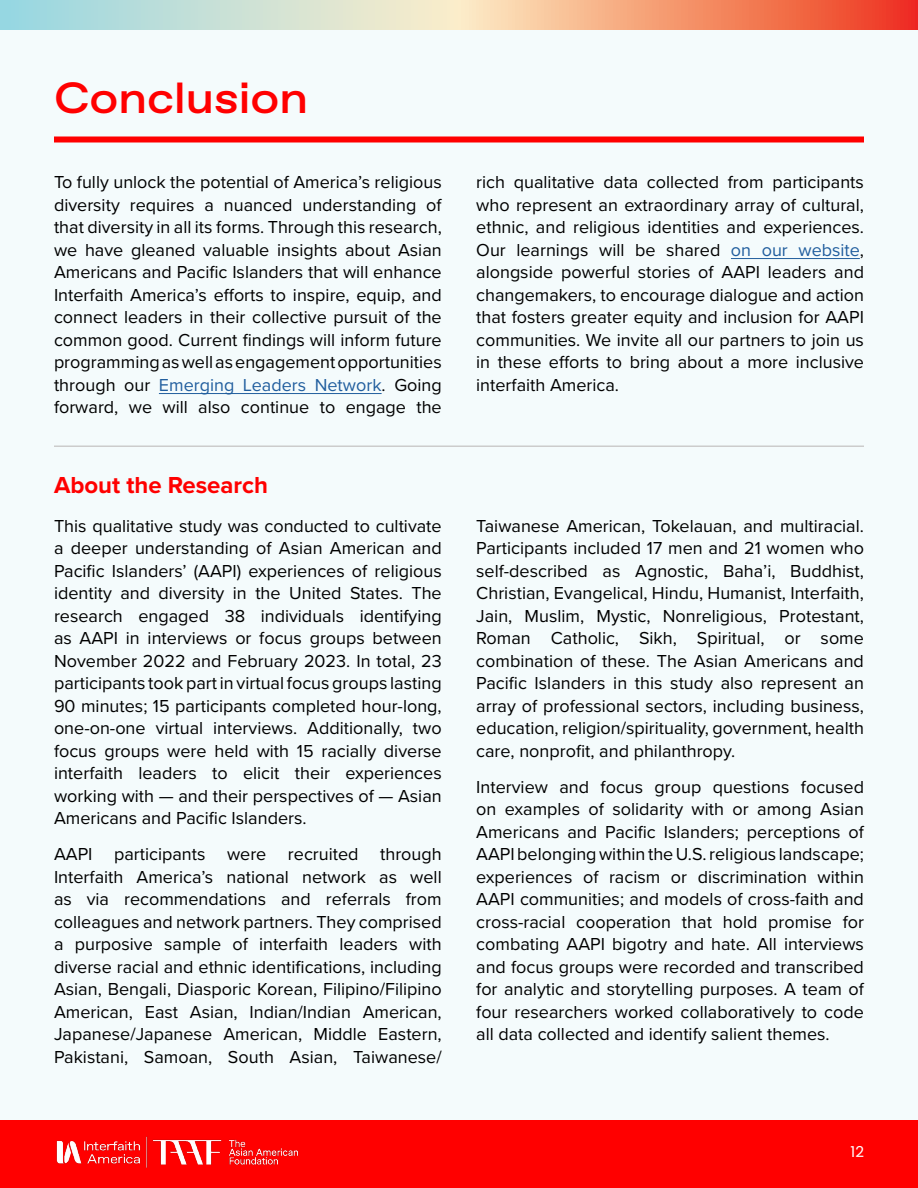
<style>
.page{position:relative;width:918px;height:1188px;background:#f4fbfc}
.page>*{position:absolute;margin:0;border:0;box-sizing:border-box;transform-origin:0 0}
.t1{font:500 43.5px "ABC Favorit Extended";color:#f00}
.t2{font:700 24px "Proxima Nova";color:#f00}
.t3{font:18px/22.5px "Proxima Nova";color:#000;text-align:justify}
.t4{font:15px "Poppins";color:#fff}
.s1{color:#215e9e}
</style>
<div class="page">
<svg style="left:0;top:0;width:918px;height:30px;background:#deb9a1"></svg>
<div style="left:0;top:1120px;width:918px;height:68px;background:#f00"></div>
<div style="left:54px;top:136px;width:810px;height:6px;background:#f00"></div>
<hr style="left:159px;top:393px;width:223px;height:1px;background:#215e9e">
<hr style="left:731px;top:258px;width:129px;height:1px;background:#215e9e">
<hr style="left:54px;top:446px;width:810px;height:1px;background:#ccc">
<img style="left:56px;top:1136px;width:243px;height:32px">
<h1 class="t1" style="left:54px;top:72px;width:256px">Conclusion</h1>
<p class="t3" style="left:54px;top:170px;width:389px">To fully unlock the potential of America’s religious diversity requires a nuanced understanding of that diversity in all its forms. Through this research, we have gleaned valuable insights about Asian Americans and Pacific Islanders that will enhance Interfaith America’s efforts to inspire, equip, and connect leaders in their collective pursuit of the common good. Current findings will inform future programming as well as engagement opportunities through our <span class="s1">Emerging Leaders Network</span>. Going forward, we will also continue to engage the</p>
<p class="t3" style="left:476px;top:170px;width:389px">rich qualitative data collected from participants who represent an extraordinary array of cultural, ethnic, and religious identities and experiences.<br>Our learnings will be shared <span class="s1">on our website</span>, alongside powerful stories of AAPI leaders and changemakers, to encourage dialogue and action that fosters greater equity and inclusion for AAPI communities. We invite all our partners to join us in these efforts to bring about a more inclusive interfaith America.</p>
<h2 class="t2" style="left:54px;top:467px;width:216px">About the Research</h2>
<p class="t3" style="left:54px;top:514px;width:389px">This qualitative study was conducted to cultivate a deeper understanding of Asian American and Pacific Islanders’ (AAPI) experiences of religious identity and diversity in the United States. The research engaged 38 individuals identifying as AAPI in interviews or focus groups between November 2022 and February 2023. In total, 23 participants took part in virtual focus groups lasting 90 minutes; 15 participants completed hour-long, one-on-one virtual interviews. Additionally, two focus groups were held with 15 racially diverse interfaith leaders to elicit their experiences working with — and their perspectives of — Asian Americans and Pacific Islanders.</p>
<p class="t3" style="left:54px;top:842px;width:389px">AAPI participants were recruited through Interfaith America’s national network as well as via recommendations and referrals from colleagues and network partners. They comprised a purposive sample of interfaith leaders with diverse racial and ethnic identifications, including Asian, Bengali, Diasporic Korean, Filipino/Filipino American, East Asian, Indian/Indian American, Japanese/Japanese American, Middle Eastern, Pakistani, Samoan, South Asian, Taiwanese/</p>
<p class="t3" style="left:476px;top:514px;width:389px">Taiwanese American, Tokelauan, and multiracial.<br>Participants included 17 men and 21 women who self-described as Agnostic, Baha’i, Buddhist, Christian, Evangelical, Hindu, Humanist, Interfaith, Jain, Muslim, Mystic, Nonreligious, Protestant, Roman Catholic, Sikh, Spiritual, or some combination of these. The Asian Americans and Pacific Islanders in this study also represent an array of professional sectors, including business, education, religion/spirituality, government, health care, nonprofit, and philanthropy.</p>
<p class="t3" style="left:476px;top:775px;width:389px">Interview and focus group questions focused on examples of solidarity with or among Asian Americans and Pacific Islanders; perceptions of AAPI belonging within the U.S. religious landscape; experiences of racism or discrimination within AAPI communities; and models of cross-faith and cross-racial cooperation that hold promise for combating AAPI bigotry and hate. All interviews and focus groups were recorded and transcribed for analytic and storytelling purposes. A team of four researchers worked collaboratively to code all data collected and identify salient themes.</p>
<p class="t4" style="left:851px;top:1143px;width:15px">12</p>
</div>
